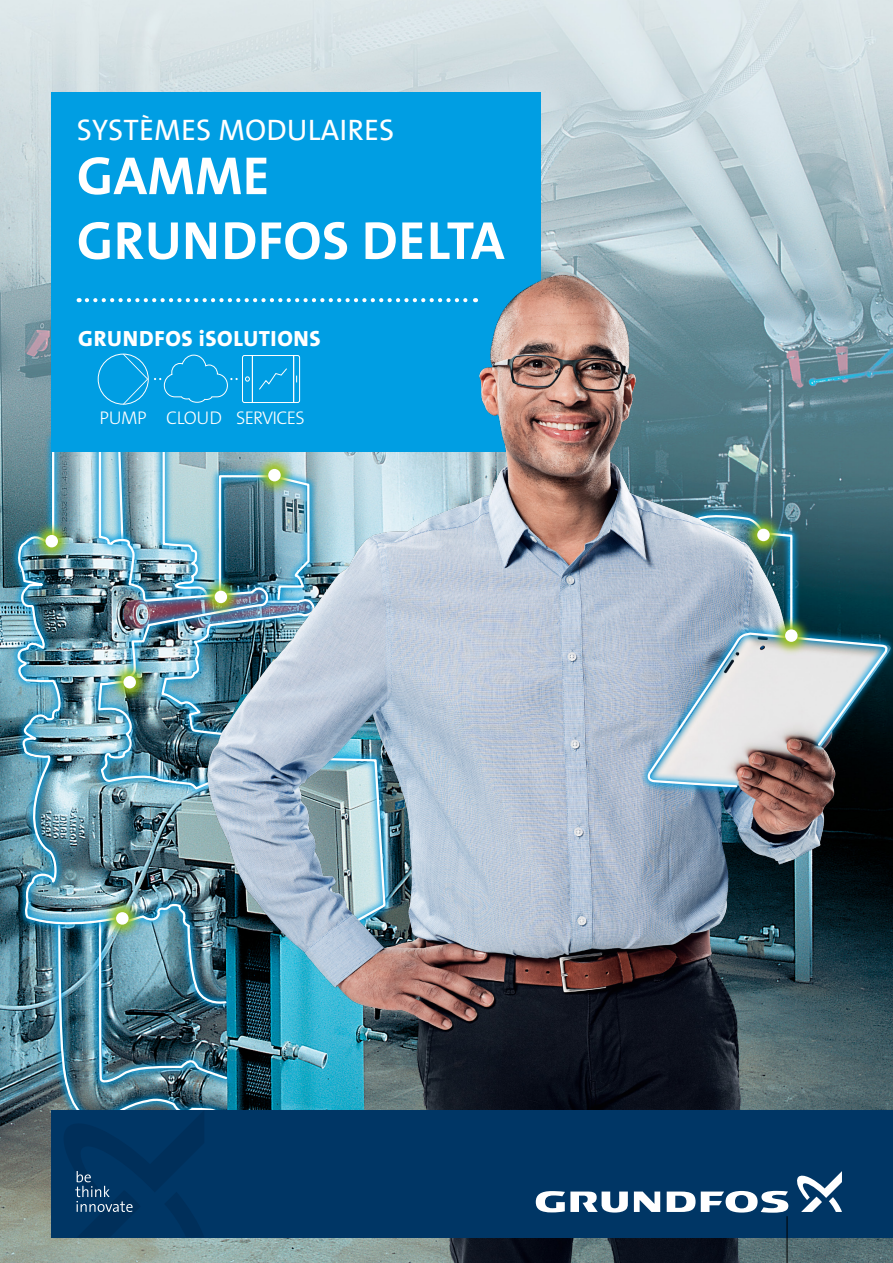
<style>
.page{position:relative;width:893px;height:1263px;background:#fff}
.page>*{position:absolute;margin:0;border:0;box-sizing:border-box;transform-origin:0 0}
.t1{font:700 54px/64.8px "Grundfos The Sans V2";letter-spacing:.01em;color:#fff}
.t2{font:30px "Grundfos The Sans V2";letter-spacing:.005em;color:#fff}
.t3{font:22.2px "Grundfos The Sans V2 OT 8 XB";letter-spacing:.03em;color:#fff}
.t4{font:18.45px "Grundfos The Sans V2 OT 3 L";letter-spacing:-.04em;color:#fff}
.s1{font-style:inherit}
</style>
<div class="page">
<img style="left:0;top:0;width:893px;height:1263px">
<div style="left:49px;top:916px;width:188px;height:213px;background:#009ee3;opacity:.9"></div>
<div style="left:114px;top:895px;width:121px;height:118px;background:#009ee3;opacity:.9"></div>
<img style="left:131px;top:452px;width:61px;height:340px">
<div style="left:9px;top:430px;width:122px;height:503px;background:#009ee3;opacity:.9"></div>
<img style="left:15px;top:438px;width:108px;height:493px">
<div style="left:51px;top:93px;width:489px;height:359px;background:#009ee3"></div>
<img style="left:192px;top:260px;width:700px;height:1003px">
<div style="left:639px;top:624px;width:254px;height:172px;background:#009ee3;opacity:.9"></div>
<img style="left:643px;top:512px;width:249px;height:276px">
<img style="left:771px;top:615px;width:41px;height:41px">
<div style="left:785px;top:629px;width:13px;height:13px;background:#fff;border-radius:50%"></div>
<img style="left:743px;top:515px;width:41px;height:40px">
<div style="left:757px;top:529px;width:13px;height:12px;background:#fff;border-radius:50%"></div>
<img style="left:31px;top:521px;width:41px;height:40px">
<div style="left:45px;top:535px;width:13px;height:12px;background:#fff;border-radius:50%"></div>
<svg style="left:124px;top:354px;width:24px;height:49px"></svg>
<div style="left:98px;top:354px;width:51px;height:51px;border:1px solid #fff;border-radius:50%"></div>
<svg style="left:154px;top:354px;width:146px;height:49px"></svg>
<svg style="left:87px;top:298px;width:389px;height:4px"></svg>
<div style="left:210px;top:466px;width:108px;height:142px;background:#009ee3;opacity:.9"></div>
<img style="left:218px;top:474px;width:93px;height:789px">
<img style="left:200px;top:577px;width:41px;height:40px">
<div style="left:215px;top:591px;width:12px;height:12px;background:#fff;border-radius:50%"></div>
<img style="left:109px;top:662px;width:41px;height:40px">
<div style="left:123px;top:676px;width:13px;height:12px;background:#fff;border-radius:50%"></div>
<img style="left:254px;top:455px;width:41px;height:40px">
<div style="left:268px;top:469px;width:13px;height:12px;background:#fff;border-radius:50%"></div>
<svg style="left:102px;top:898px;width:41px;height:6px"></svg>
<div style="left:51px;top:1110px;width:842px;height:127px;background:#003665"></div>
<svg style="left:634px;top:1191px;width:26px;height:21px"></svg>
<svg style="left:536px;top:1191px;width:92px;height:21px"></svg>
<svg style="left:667px;top:1191px;width:121px;height:22px"></svg>
<svg style="left:797px;top:1171px;width:45px;height:41px"></svg>
<img style="left:56px;top:904px;width:174px;height:333px">
<hr style="left:787px;top:1216px;width:1px;height:47px;background:#000">
<p class="t2" style="left:77px;top:111px;width:319px"><span class="s1">SYSTÈMES</span> MODULAIRES</p>
<h1 class="t1" style="left:77px;top:144px;width:429px">GAMME<br>GRUNDFOS DELTA</h1>
<p class="t3" style="left:78px;top:324px;width:244px">GRUNDFOS iSOLUTIONS</p>
<p class="t4" style="left:100px;top:406px;width:207px">PUMP CLOUD SERVICES</p>
</div>
